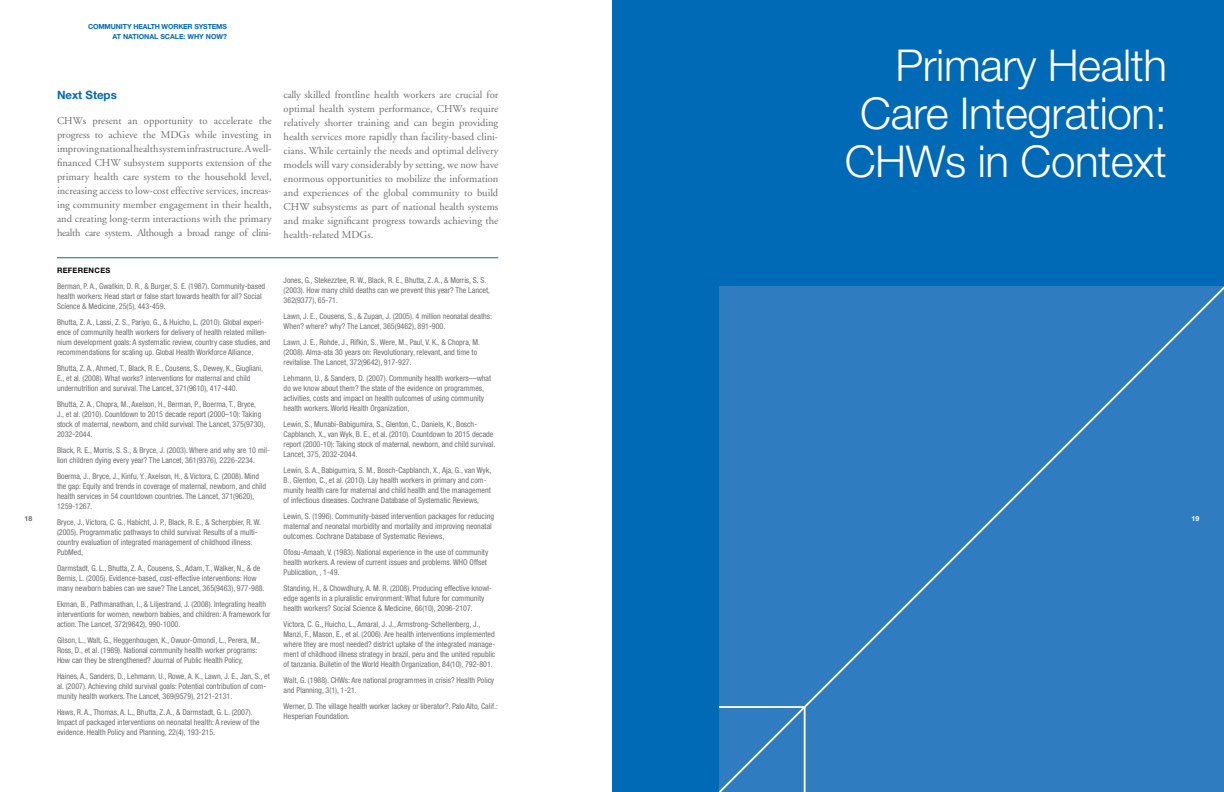
<style>
.page{position:relative;width:1224px;height:792px;background:#fff}
.page>*{position:absolute;margin:0;border:0;box-sizing:border-box;transform-origin:0 0}
.t1{font:300 44px/48px "Helvetica Neue";letter-spacing:-.01em;color:#fff;text-align:right}
.t2{font:700 11.5px "Helvetica Neue";color:#006ab6}
.t3{font:10.5px/14px "Adobe Garamond";color:#6d6e71;text-align:justify}
.t4{font:condensed 8px/10px "Helvetica Neue";color:#6d6e71}
.t5{font:700 7.5px "Helvetica Neue";letter-spacing:.04em;color:#000}
.t6{font:700 7px/10px "Helvetica Neue";letter-spacing:-.02em;color:#006ab6;text-align:right}
.t7{font:700 7px "Helvetica Neue";color:#6d6e71}
.t8{font:700 7px "Helvetica Neue";color:#fff}
</style>
<div class="page">
<hr style="left:57px;top:258px;width:441px;height:1px;background:#006ab6">
<div style="left:612px;top:0;width:612px;height:792px;background:#006ab6"></div>
<div style="left:720px;top:287px;width:504px;height:505px;background:#307cc0"></div>
<svg style="left:720px;top:706px;width:86px;height:86px;background:#3e85c4"></svg>
<p class="t7" style="left:25px;top:515px;width:9px">18</p>
<p class="t6" style="left:88px;top:22px;width:140px">COMMUNITY HEALTH WORKER SYSTEMS<br>AT NATIONAL SCALE: WHY NOW?</p>
<h2 class="t2" style="left:57px;top:88px;width:61px">Next Steps</h2>
<p class="t3" style="left:57px;top:114px;width:216px">CHWs present an opportunity to accelerate the progress to achieve the MDGs while investing in improving national health system infrastructure. A well&shy;financed CHW subsystem supports extension of the primary health care system to the household level, increasing access to low-cost effective services, increas&shy;ing community member engagement in their health, and creating long-term interactions with the primary health care system. Although a broad range of clini-</p>
<p class="t5" style="left:57px;top:266px;width:55px">References</p>
<p class="t4" style="left:57px;top:281px;width:210px">Berman, P. A., Gwatkin, D. R., &amp; Burger, S. E. (1987). Community-based health workers: Head start or false start towards health for all? Social<br>Science &amp; Medicine, 25(5), 443-459.</p>
<p class="t4" style="left:57px;top:317px;width:215px">Bhutta, Z. A., Lassi, Z. S., Pariyo, G., &amp; Huicho, L. (2010). Global experi&shy;ence of community health workers for delivery of health related millen&shy;nium development goals: A systematic review, country case studies, and recommendations for scaling up. Global Health Workforce Alliance,</p>
<p class="t4" style="left:57px;top:363px;width:208px">Bhutta, Z. A., Ahmed, T., Black, R. E., Cousens, S., Dewey, K., Giugliani,<br>E., et al. (2008). What works? interventions for maternal and child undernutrition and survival. The Lancet, 371(9610), 417-440.</p>
<p class="t4" style="left:57px;top:399px;width:210px">Bhutta, Z. A., Chopra, M., Axelson, H., Berman, P., Boerma, T., Bryce, J., et al. (2010). Countdown to 2015 decade report (2000–10): Taking stock of maternal, newborn, and child survival. The Lancet, 375(9730), 2032-2044.</p>
<p class="t4" style="left:57px;top:445px;width:214px">Black, R. E., Morris, S. S., &amp; Bryce, J. (2003). Where and why are 10 mil&shy;lion children dying every year? The Lancet, 361(9376), 2226-2234.</p>
<p class="t4" style="left:57px;top:471px;width:211px">Boerma, J., Bryce, J., Kinfu, Y., Axelson, H., &amp; Victora, C. (2008). Mind the gap: Equity and trends in coverage of maternal, newborn, and child health services in 54 countdown countries. The Lancet, 371(9620), 1259-1267.</p>
<p class="t4" style="left:57px;top:517px;width:205px">Bryce, J., Victora, C. G., Habicht, J. P., Black, R. E., &amp; Scherpbier, R. W. (2005). Programmatic pathways to child survival: Results of a multi&shy;country evaluation of integrated management of childhood illness.<br>PubMed,</p>
<p class="t4" style="left:57px;top:563px;width:209px">Darmstadt, G. L., Bhutta, Z. A., Cousens, S., Adam, T., Walker, N., &amp; de<br>Bernis, L. (2005). Evidence-based, cost-effective interventions: How many newborn babies can we save? The Lancet, 365(9463), 977-988.</p>
<p class="t4" style="left:57px;top:599px;width:215px">Ekman, B., Pathmanathan, I., &amp; Liljestrand, J. (2008). Integrating health interventions for women, newborn babies, and children: A framework for action. The Lancet, 372(9642), 990-1000.</p>
<p class="t4" style="left:57px;top:635px;width:205px">Gilson, L., Walt, G., Heggenhougen, K., Owuor-Omondi, L., Perera, M.,<br>Ross, D., et al. (1989). National community health worker programs:<br>How can they be strengthened? Journal of Public Health Policy,</p>
<p class="t4" style="left:57px;top:671px;width:214px">Haines, A., Sanders, D., Lehmann, U., Rowe, A. K., Lawn, J. E., Jan, S., et al. (2007). Achieving child survival goals: Potential contribution of com&shy;munity health workers. The Lancet, 369(9579), 2121-2131.</p>
<p class="t4" style="left:57px;top:707px;width:204px">Haws, R. A., Thomas, A. L., Bhutta, Z. A., &amp; Darmstadt, G. L. (2007).<br>Impact of packaged interventions on neonatal health: A review of the evidence. Health Policy and Planning, 22(4), 193-215.</p>
<p class="t3" style="left:284px;top:88px;width:216px">cally skilled frontline health workers are crucial for optimal health system performance, CHWs require relatively shorter training and can begin providing health services more rapidly than facility-based clini&shy;cians. While certainly the needs and optimal delivery models will vary considerably by setting, we now have enormous opportunities to mobilize the information and experiences of the global community to build CHW subsystems as part of national health systems and make significant progress towards achieving the health-related MDGs.</p>
<p class="t4" style="left:284px;top:275px;width:208px">Jones, G., Stekezztee, R. W., Black, R. E., Bhutta, Z. A., &amp; Morris, S. S. (2003). How many child deaths can we prevent this year? The Lancet,<br>362(9377), 65-71.</p>
<p class="t4" style="left:284px;top:311px;width:210px">Lawn, J. E., Cousens, S., &amp; Zupan, J. (2005). 4 million neonatal deaths:<br>When? where? why? The Lancet, 365(9462), 891-900.</p>
<p class="t4" style="left:284px;top:337px;width:198px">Lawn, J. E., Rohde, J., Rifkin, S., Were, M., Paul, V. K., &amp; Chopra, M. (2008). Alma-ata 30 years on: Revolutionary, relevant, and time to revitalise. The Lancet, 372(9642), 917-927.</p>
<p class="t4" style="left:284px;top:373px;width:209px">Lehmann, U., &amp; Sanders, D. (2007). Community health workers—what do we know about them? the state of the evidence on programmes, activities, costs and impact on health outcomes of using community health workers. World Health Organization,</p>
<p class="t4" style="left:284px;top:419px;width:213px">Lewin, S., Munabi-Babigumira, S., Glenton, C., Daniels, K., Bosch-Capblanch, X., van Wyk, B. E., et al. (2010). Countdown to 2015 decade report (2000-10): Taking stock of maternal, newborn, and child survival.<br>Lancet, 375, 2032-2044.</p>
<p class="t4" style="left:284px;top:465px;width:209px">Lewin, S. A., Babigumira, S. M., Bosch-Capblanch, X., Aja, G., van Wyk, B., Glenton, C., et al. (2010). Lay health workers in primary and com&shy;munity health care for maternal and child health and the management of infectious diseases. Cochrane Database of Systematic Reviews,</p>
<p class="t4" style="left:284px;top:511px;width:212px">Lewin, S. (1996). Community-based intervention packages for reducing maternal and neonatal morbidity and mortality and improving neonatal outcomes. Cochrane Database of Systematic Reviews,</p>
<p class="t4" style="left:284px;top:547px;width:206px">Ofosu-Amaah, V. (1983). National experience in the use of community health workers. A review of current issues and problems. WHO Offset<br>Publication, , 1-49.</p>
<p class="t4" style="left:284px;top:583px;width:210px">Standing, H., &amp; Chowdhury, A. M. R. (2008). Producing effective knowl&shy;edge agents in a pluralistic environment: What future for community health workers? Social Science &amp; Medicine, 66(10), 2096-2107.</p>
<p class="t4" style="left:284px;top:619px;width:213px">Victora, C. G., Huicho, L., Amaral, J. J., Armstrong-Schellenberg, J., Manzi, F., Mason, E., et al. (2006). Are health interventions implemented where they are most needed? district uptake of the integrated manage&shy;ment of childhood illness strategy in brazil, peru and the united republic of tanzania. Bulletin of the World Health Organization, 84(10), 792-801.</p>
<p class="t4" style="left:284px;top:675px;width:212px">Walt, G. (1988). CHWs: Are national programmes in crisis? Health Policy and Planning, 3(1), 1-21.</p>
<p class="t4" style="left:284px;top:701px;width:216px">Werner, D. The village health worker lackey or liberator?. Palo Alto, Calif.:<br>Hesperian Foundation.</p>
<h1 class="t1" style="left:845px;top:41px;width:324px">Primary Health<br>Care Integration:<br>CHWs in Context</h1>
<p class="t8" style="left:1192px;top:515px;width:9px">19</p>
</div>
